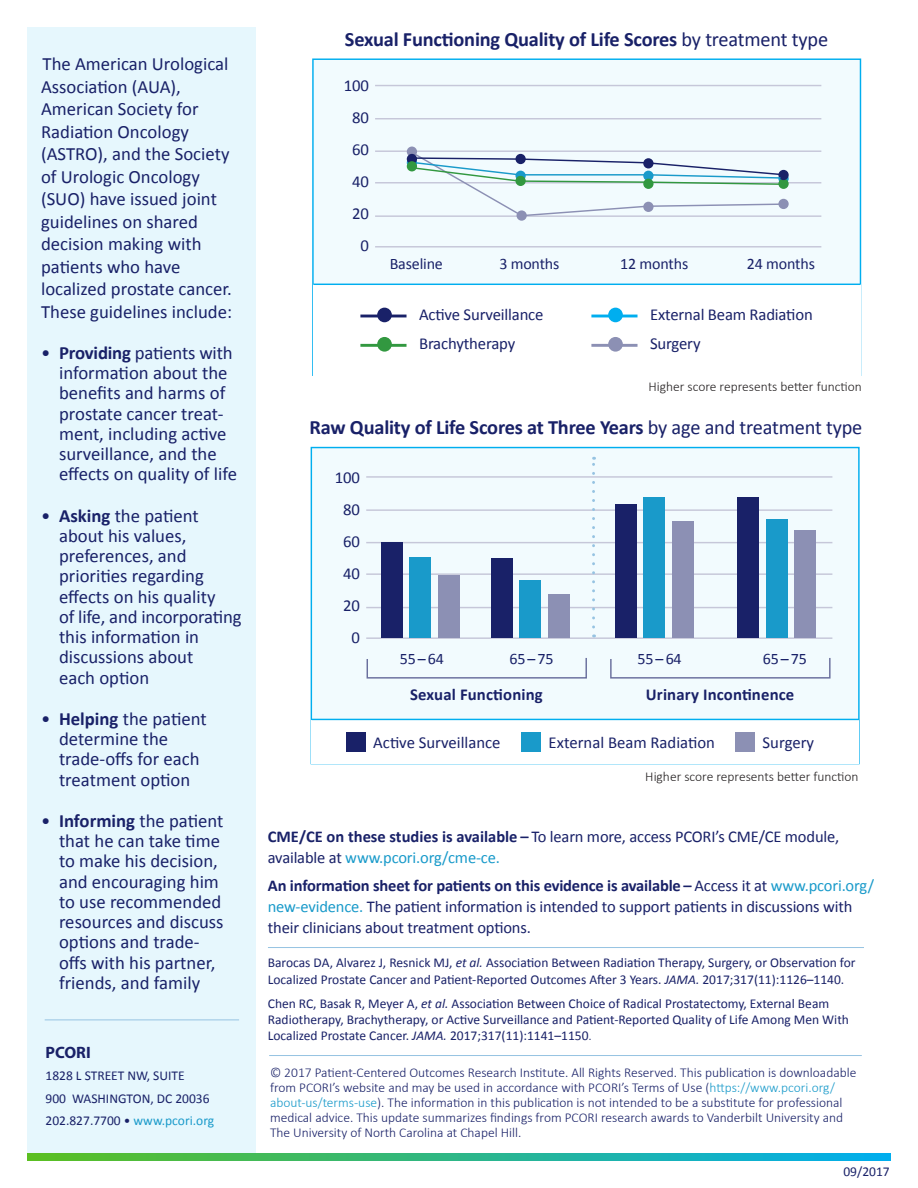
<style>
.page{position:relative;width:918px;height:1188px;background:#fff}
.page>*{position:absolute;margin:0;border:0;box-sizing:border-box;transform-origin:0 0}
.t1{font:700 20.4px "Calibri";letter-spacing:-.01em;color:#192168}
.t2{font:18.75px/20.2px "Calibri";color:#192168}
.t3{font:16.65px/32px "Calibri";letter-spacing:-.01em;color:#192168;text-align:right}
.t4{font:700 16.65px "Calibri";letter-spacing:.01em;color:#192168}
.t5{font:16.5px/21px "Calibri";letter-spacing:-.01em;color:#192168}
.t6{font:700 16.5px "Myriad Pro";color:#192168}
.t7{font:16.05px "Calibri";letter-spacing:-.01em;color:#192168}
.t8{font:13.5px/16.5px "Calibri";color:#192168}
.t9{font:300 13.5px/15px "Calibri";color:#192168}
.t10{font:300 13.5px "Calibri";color:#231f20}
.s1{font-weight:700}
.s2{color:#199aca}
.s3{font-weight:400}
.s4{font-style:italic}
.s5{font-weight:300}
</style>
<div class="page">
<div style="left:27px;top:27px;width:228px;height:1133px;background:#e6f7fd"></div>
<svg style="left:27px;top:1153px;width:864px;height:8px;background:#2db688"></svg>
<hr style="left:268px;top:947px;width:596px;height:1px;background:#96c3e2">
<hr style="left:45px;top:1020px;width:194px;height:1px;background:#96c3e2">
<hr style="left:269px;top:1055px;width:593px;height:1px;background:#96c3e2">
<div style="left:313px;top:59px;width:547px;height:316px;background:#f2fbfe"></div>
<div style="left:313px;top:284px;width:547px;height:91px;background:#fff"></div>
<hr style="left:375px;top:85px;width:446px;height:1px;background:#c6c7d9">
<hr style="left:375px;top:118px;width:446px;height:1px;background:#c6c7d9">
<hr style="left:375px;top:150px;width:446px;height:2px;background:#c6c7d9">
<hr style="left:375px;top:182px;width:446px;height:1px;background:#c6c7d9">
<hr style="left:375px;top:215px;width:446px;height:2px;background:#c6c7d9">
<hr style="left:375px;top:246px;width:446px;height:2px;background:#c6c7d9">
<hr style="left:360px;top:315px;width:47px;height:2px;background:#192168">
<div style="left:377px;top:308px;width:15px;height:14px;background:#192168;border-radius:50%"></div>
<div style="left:407px;top:147px;width:10px;height:10px;background:#8c90b4;border-radius:50%"></div>
<div style="left:517px;top:210px;width:10px;height:11px;background:#8c90b4;border-radius:50%"></div>
<div style="left:778px;top:199px;width:11px;height:10px;background:#8c90b4;border-radius:50%"></div>
<div style="left:778px;top:179px;width:11px;height:10px;background:#329840;border-radius:50%"></div>
<div style="left:778px;top:170px;width:11px;height:10px;background:#192168;border-radius:50%"></div>
<hr style="left:591px;top:315px;width:47px;height:2px;background:#00aeef">
<div style="left:608px;top:308px;width:15px;height:14px;background:#00aeef;border-radius:50%"></div>
<hr style="left:360px;top:344px;width:47px;height:3px;background:#329840">
<div style="left:377px;top:337px;width:15px;height:15px;background:#329840;border-radius:50%"></div>
<hr style="left:591px;top:344px;width:47px;height:3px;background:#8c90b4">
<div style="left:608px;top:337px;width:15px;height:15px;background:#8c90b4;border-radius:50%"></div>
<svg style="left:408px;top:150px;width:378px;height:67px"></svg>
<hr style="left:313px;top:284px;width:548px;height:1px;background:#00aeef">
<div style="left:311px;top:448px;width:548px;height:316px;background:#f2fbfe"></div>
<div style="left:311px;top:720px;width:548px;height:44px;background:#fff"></div>
<hr style="left:366px;top:476px;width:466px;height:2px;background:#c6c7d9">
<hr style="left:366px;top:509px;width:466px;height:2px;background:#c6c7d9">
<hr style="left:366px;top:542px;width:466px;height:1px;background:#c6c7d9">
<hr style="left:366px;top:573px;width:466px;height:2px;background:#c6c7d9">
<hr style="left:366px;top:607px;width:466px;height:1px;background:#c6c7d9">
<hr style="left:366px;top:637px;width:466px;height:2px;background:#c6c7d9">
<div style="left:381px;top:543px;width:22px;height:95px;background:#192168"></div>
<div style="left:491px;top:558px;width:22px;height:80px;background:#192168"></div>
<div style="left:409px;top:557px;width:22px;height:81px;background:#199aca"></div>
<div style="left:519px;top:580px;width:22px;height:58px;background:#199aca"></div>
<div style="left:438px;top:575px;width:22px;height:63px;background:#8c90b4"></div>
<div style="left:548px;top:594px;width:22px;height:44px;background:#8c90b4"></div>
<div style="left:346px;top:732px;width:20px;height:20px;background:#192168"></div>
<div style="left:521px;top:732px;width:20px;height:20px;background:#199aca"></div>
<div style="left:735px;top:732px;width:20px;height:20px;background:#8c90b4"></div>
<svg style="left:366px;top:658px;width:221px;height:21px"></svg>
<div style="left:615px;top:504px;width:22px;height:134px;background:#192168"></div>
<div style="left:737px;top:498px;width:22px;height:140px;background:#192168"></div>
<div style="left:643px;top:498px;width:22px;height:140px;background:#199aca"></div>
<div style="left:766px;top:520px;width:22px;height:118px;background:#199aca"></div>
<div style="left:672px;top:522px;width:22px;height:116px;background:#8c90b4"></div>
<div style="left:794px;top:530px;width:22px;height:108px;background:#8c90b4"></div>
<svg style="left:610px;top:658px;width:221px;height:21px"></svg>
<svg style="left:592px;top:457px;width:3px;height:170px"></svg>
<hr style="left:312px;top:719px;width:547px;height:1px;background:#00aeef">
<p class="t2" style="left:41px;top:53px;width:193px;line-height:22.5px">The American Urological<br>Association (AUA),<br>American Society for<br>Radiation Oncology (ASTRO), and the Society of Urologic Oncology (SUO) have issued joint guidelines on shared decision making with patients who have localized prostate cancer.<br>These guidelines include:</p>
<p class="t2" style="left:59px;top:343px;width:180px;text-indent:-18px">• <span class="s1">Providing</span> patients with information about the benefits and harms of prostate cancer treat&shy;ment, including active surveillance, and the effects on quality of life</p>
<p class="t2" style="left:59px;top:505px;width:184px;text-indent:-18px">• <span class="s1">Asking</span> the patient about his values, preferences, and priorities regarding effects on his quality<br>of life, and incorporating this information in discussions about<br>each option</p>
<p class="t2" style="left:59px;top:709px;width:149px;text-indent:-18px">• <span class="s1">Helping</span> the patient determine the trade-offs for each treatment option</p>
<p class="t2" style="left:59px;top:811px;width:166px;text-indent:-18px">• <span class="s1">Informing</span> the patient that he can take time to make his decision, and encouraging him to use recommended resources and discuss options and trade&shy;offs with his partner, friends, and family</p>
<p class="t6" style="left:46px;top:1041px;width:47px">PCORI</p>
<p class="t8" style="left:46px;top:1065px;width:170px;line-height:22.5px">1828 L STREET NW, SUITE<br>900 WASHINGTON, DC 20036<br>202.827.7700 • <span class="s2">www.pcori.org</span></p>
<p class="t1" style="left:345px;top:26px;width:485px">Sexual Functioning Quality of Life Scores <span class="s3">by treatment type</span></p>
<p class="t3" style="left:344px;top:70px;width:27px">100<br>80<br>60<br>40<br>20<br>0</p>
<p class="t7" style="left:390px;top:254px;width:55px">Baseline</p>
<p class="t7" style="left:499px;top:254px;width:62px">3 months</p>
<p class="t7" style="left:620px;top:254px;width:70px">12 months</p>
<p class="t7" style="left:747px;top:254px;width:70px">24 months</p>
<p class="t3" style="left:419px;top:299px;width:126px">Active Surveillance</p>
<p class="t3" style="left:650px;top:299px;width:164px">External Beam Radiation</p>
<p class="t3" style="left:419px;top:328px;width:98px">Brachytherapy</p>
<p class="t3" style="left:650px;top:328px;width:52px">Surgery</p>
<p class="t10" style="left:649px;top:378px;width:215px">Higher score represents better function</p>
<p class="t1" style="left:310px;top:414px;width:554px">Raw Quality of Life Scores at Three Years <span class="s3">by age and treatment type</span></p>
<p class="t3" style="left:335px;top:461px;width:27px">100<br>80<br>60<br>40<br>20<br>0</p>
<p class="t7" style="left:400px;top:648px;width:46px">55–64</p>
<p class="t7" style="left:509px;top:648px;width:46px">65–75</p>
<p class="t7" style="left:638px;top:648px;width:46px">55–64</p>
<p class="t7" style="left:763px;top:648px;width:46px">65–75</p>
<p class="t4" style="left:646px;top:683px;width:150px">Urinary Incontinence</p>
<p class="t4" style="left:410px;top:683px;width:134px">Sexual Functioning</p>
<p class="t3" style="left:373px;top:726px;width:129px">Active Surveillance</p>
<p class="t3" style="left:549px;top:726px;width:168px">External Beam Radiation</p>
<p class="t3" style="left:763px;top:726px;width:53px">Surgery</p>
<p class="t10" style="left:645px;top:768px;width:215px">Higher score represents better function</p>
<p class="t5" style="left:268px;top:826px;width:573px"><span class="s1">CME/CE on these studies is available –</span> To learn more, access PCORI’s CME/CE module, available at <span class="s2">www.pcori.org/cme-ce.</span></p>
<p class="t5" style="left:268px;top:875px;width:608px"><span class="s1">An information sheet for patients on this evidence is available –</span> Access it at <span class="s2">www.pcori.org/ new-evidence.</span> The patient information is intended to support patients in discussions with their clinicians about treatment options.</p>
<p class="t8" style="left:268px;top:954px;width:589px">Barocas DA, Alvarez J, Resnick MJ, <span class="s4">et al.</span> Association Between Radiation Therapy, Surgery, or Observation for<br>Localized Prostate Cancer and Patient-Reported Outcomes After 3 Years. <span class="s4">JAMA.</span> 2017;317(11):1126–1140.</p>
<p class="t8" style="left:268px;top:995px;width:583px">Chen RC, Basak R, Meyer A, <span class="s4">et al.</span> Association Between Choice of Radical Prostatectomy, External Beam<br>Radiotherapy, Brachytherapy, or Active Surveillance and Patient-Reported Quality of Life Among Men With<br>Localized Prostate Cancer. <span class="s4">JAMA.</span> 2017;317(11):1141–1150<span class="s5">.</span></p>
<p class="t9" style="left:270px;top:1064px;width:588px">© 2017 Patient-Centered Outcomes Research Institute. All Rights Reserved. This publication is downloadable from PCORI’s website and may be used in accordance with PCORI’s Terms of Use (<span class="s2">https://www.pcori.org/ about-us/terms-use</span>). The information in this publication is not intended to be a substitute for professional medical advice. This update summarizes findings from PCORI research awards to Vanderbilt University and The University of North Carolina at Chapel Hill.</p>
<p class="t8" style="left:843px;top:1163px;width:48px">09/2017</p>
</div>
